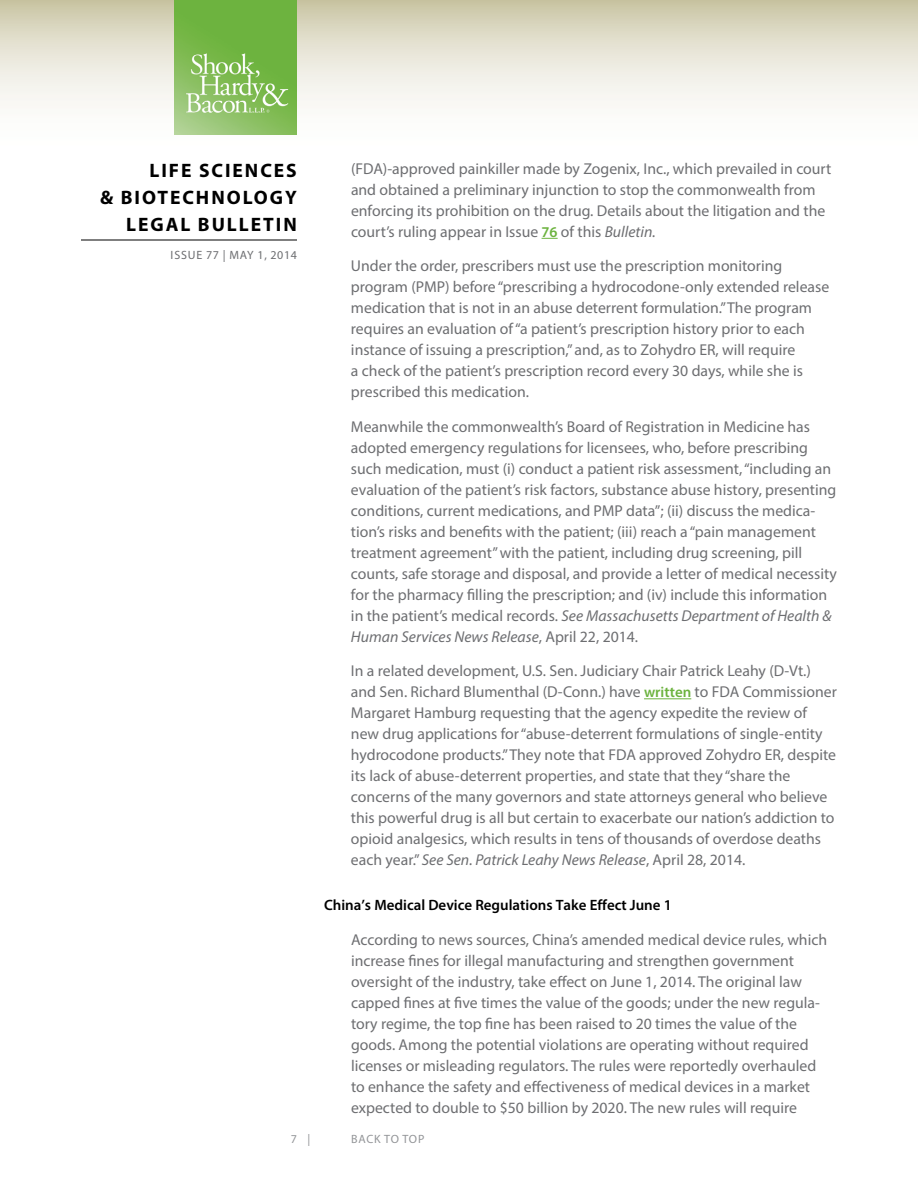
<style>
.page{position:relative;width:918px;height:1188px;background:#fff}
.page>*{position:absolute;margin:0;border:0;box-sizing:border-box;transform-origin:0 0}
.t1{font:700 19.5px "Myriad Pro";letter-spacing:.1em;color:#000}
.t2{font:15.75px/21px "Myriad Pro";color:#6d6e71}
.t3{font:600 15px "Myriad Pro";color:#000}
.t4{font:12px "Myriad Pro";letter-spacing:.055em;color:#6d6e71}
.t5{font:12px "Myriad Pro";color:#939598}
.s1{font-weight:600;font-size:15px;color:#6cb33f}
.s2{font-style:italic}
</style>
<div class="page">
<svg style="left:0;top:0;width:918px;height:135px"></svg>
<hr style="left:81px;top:240px;width:216px;height:1px;background:#000">
<img style="left:175px;top:0;width:122px;height:135px">
<svg style="left:542px;top:238px;width:16px;height:1px"></svg>
<hr style="left:644px;top:698px;width:47px;height:1px;background:#6cb33f">
<p class="t1" style="left:150px;top:157px;width:149px">LIFE SCIENCES</p>
<p class="t1" style="left:100px;top:184px;width:198px">&amp; BIOTECHNOLOGY</p>
<p class="t1" style="left:126px;top:211px;width:13px">LEG</p>
<p class="t1" style="left:166px;top:211px;width:73px">AL BULLE</p>
<p class="t1" style="left:263px;top:211px;width:23px">TIN</p>
<p class="t4" style="left:171px;top:248px;width:128px">Issue 77 | MAY 1, 2014</p>
<p class="t2" style="left:351px;top:158px;width:482px">(FDA)-approved painkiller made by Zogenix, Inc., which prevailed in court and obtained a preliminary injunction to stop the commonwealth from enforcing its prohibition on the drug. Details about the litigation and the court’s ruling appear in Issue <span class="s1">76</span> of this <span class="s2">Bulletin.</span></p>
<p class="t2" style="left:351px;top:255px;width:480px">Under the order, prescribers must use the prescription monitoring program (PMP) before “prescribing a hydrocodone-only extended release medication that is not in an abuse deterrent formulation.” The program requires an evaluation of “a patient’s prescription history prior to each instance of issuing a prescription,” and, as to Zohydro ER, will require<br>a check of the patient’s prescription record every 30 days, while she is prescribed this medication.</p>
<p class="t2" style="left:351px;top:416px;width:487px">Meanwhile the commonwealth’s Board of Registration in Medicine has adopted emergency regulations for licensees, who, before prescribing such medication, must (i) conduct a patient risk assessment, “including an evaluation of the patient’s risk factors, substance abuse history, presenting conditions, current medications, and PMP data”; (ii) discuss the medica&shy;tion’s risks and benefits with the patient; (iii) reach a “pain management treatment agreement” with the patient, including drug screening, pill counts, safe storage and disposal, and provide a letter of medical necessity for the pharmacy filling the prescription; and (iv) include this information in the patient’s medical records. <span class="s2">See Massachusetts Department of Health &amp; Human Services News Release</span>, April 22, 2014.</p>
<p class="t2" style="left:351px;top:660px;width:487px">In a related development, U.S. Sen. Judiciary Chair Patrick Leahy (D-Vt.) and Sen. Richard Blumenthal (D-Conn.) have <span class="s1">written</span> to FDA Commissioner Margaret Hamburg requesting that the agency expedite the review of new drug applications for “abuse-deterrent formulations of single-entity hydrocodone products.” They note that FDA approved Zohydro ER, despite its lack of abuse-deterrent properties, and state that they “share the concerns of the many governors and state attorneys general who believe this powerful drug is all but certain to exacerbate our nation’s addiction to opioid analgesics, which results in tens of thousands of overdose deaths each year.” <span class="s2">See Sen. Patrick Leahy News Release</span>, April 28, 2014.</p>
<p class="t3" style="left:324px;top:896px;width:349px">China’s Medical Device Regulations Take Effect June 1</p>
<p class="t2" style="left:351px;top:929px;width:478px">According to news sources, China’s amended medical device rules, which increase fines for illegal manufacturing and strengthen government oversight of the industry, take effect on June 1, 2014. The original law capped fines at five times the value of the goods; under the new regula&shy;tory regime, the top fine has been raised to 20 times the value of the goods. Among the potential violations are operating without required licenses or misleading regulators. The rules were reportedly overhauled to enhance the safety and effectiveness of medical devices in a market expected to double to $50 billion by 2020. The new rules will require</p>
<p class="t5" style="left:291px;top:1132px;width:21px">7 |</p>
<p class="t5" style="left:351px;top:1132px;width:9px">back</p>
<p class="t5" style="left:384px;top:1132px;width:27px">to top</p>
</div>
